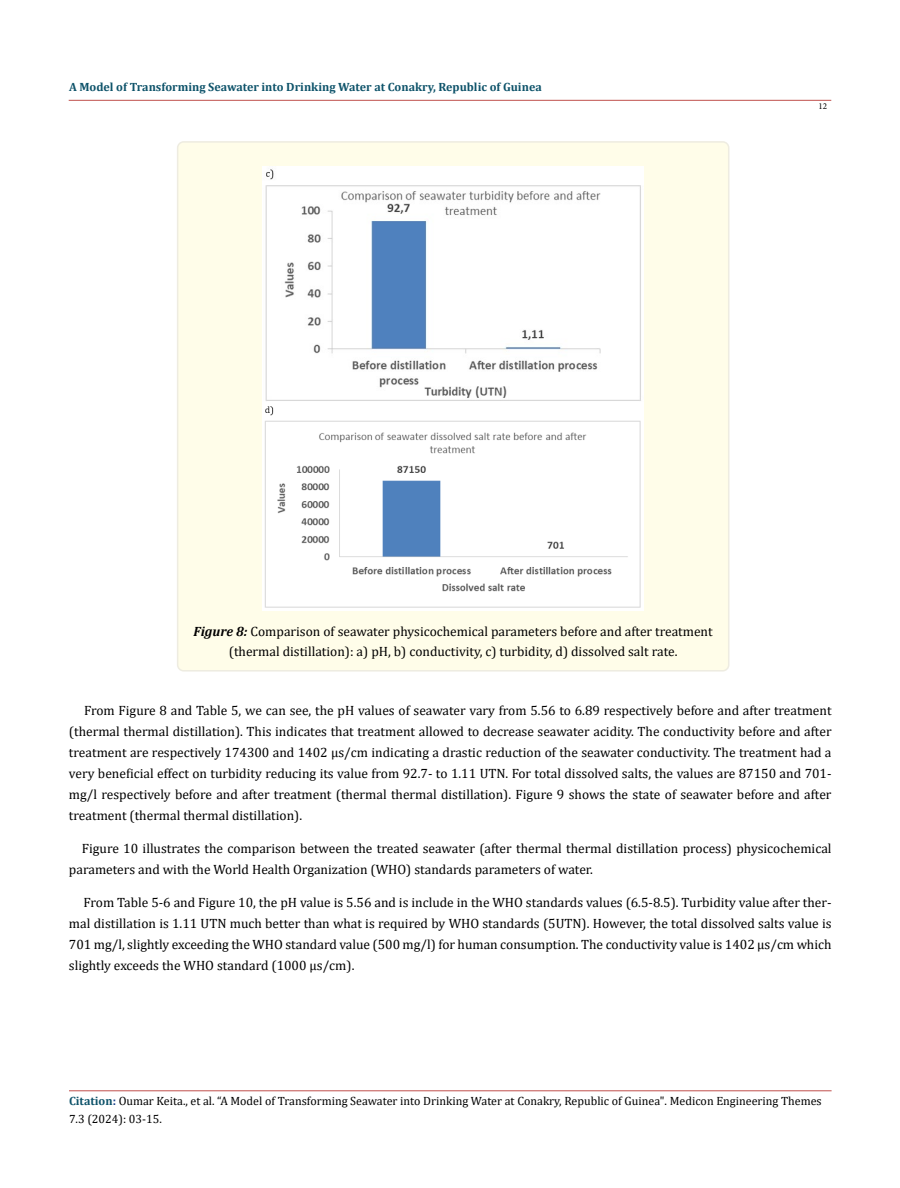
<style>
.page{position:relative;width:900px;height:1188px;background:#fff}
.page>*{position:absolute;margin:0;border:0;box-sizing:border-box;transform-origin:0 0}
.t1{font:13.5px/21px "Cambria";color:#000;text-align:justify}
.t2{font:12px/18px "Cambria";color:#000}
.t3{font:700 12px "Cambria";color:#0e536a}
.t4{font:9px "Minion Pro";color:#000}
.s1{font-weight:700;font-style:italic}
.s2{font-weight:700;color:#0e536a}
.s3{font-weight:700;color:#173e88}
</style>
<div class="page">
<hr style="left:69px;top:1091px;width:763px;height:1px;background:#c0504d">
<hr style="left:69px;top:100px;width:762px;height:1px;background:#c0504d">
<div style="left:178px;top:142px;width:551px;height:529px;background:#fffde9;border-radius:6px"></div>
<div style="left:177px;top:141px;width:552px;height:531px;border:2px solid #eeece1;border-radius:6px"></div>
<img style="left:263px;top:167px;width:381px;height:444px">
<p class="t3" style="left:69px;top:79px;width:474px">A Model of Transforming Seawater into Drinking Water at Conakry, Republic of Guinea</p>
<p class="t4" style="left:818px;top:100px;width:10px">12</p>
<p class="t1" style="left:194px;top:621px;width:521px;line-height:20.2px;text-align:center"><span class="s1">Figure 8:</span> Comparison of seawater physicochemical parameters before and after treatment (thermal distillation): a) pH, b) conductivity, c) turbidity, d) dissolved salt rate.</p>
<p class="t1" style="left:69px;top:700px;width:764px;text-indent:15px">From Figure 8 and Table 5, we can see, the pH values of seawater vary from 5.56 to 6.89 respectively before and after treatment (thermal thermal distillation). This indicates that treatment allowed to decrease seawater acidity. The conductivity before and after treatment are respectively 174300 and 1402 µs/cm indicating a drastic reduction of the seawater conductivity. The treatment had a very beneficial effect on turbidity reducing its value from 92.7- to 1.11 UTN. For total dissolved salts, the values are 87150 and 701- mg/l respectively before and after treatment (thermal thermal distillation). Figure 9 shows the state of seawater before and after treatment (thermal thermal distillation).</p>
<p class="t1" style="left:69px;top:838px;width:764px;text-indent:13px">Figure 10 illustrates the comparison between the treated seawater (after thermal thermal distillation process) physicochemical parameters and with the World Health Organization (WHO) standards parameters of water.</p>
<p class="t1" style="left:69px;top:892px;width:764px;text-indent:15px">From Table 5-6 and Figure 10, the pH value is 5.56 and is include in the WHO standards values (6.5-8.5). Turbidity value after ther&shy;mal distillation is 1.11 UTN much better than what is required by WHO standards (5UTN). However, the total dissolved salts value is 701 mg/l, slightly exceeding the WHO standard value (500 mg/l) for human consumption. The conductivity value is 1402 µs/cm which slightly exceeds the WHO standard (1000 µs/cm).</p>
<p class="t2" style="left:69px;top:1092px;width:754px"><span class="s2">Citation</span><span class="s3">:</span> Oumar Keita., et al. “A Model of Transforming Seawater into Drinking Water at Conakry, Republic of Guinea". Medicon Engineering Themes<br>7.3 (2024): 03-15.</p>
</div>
